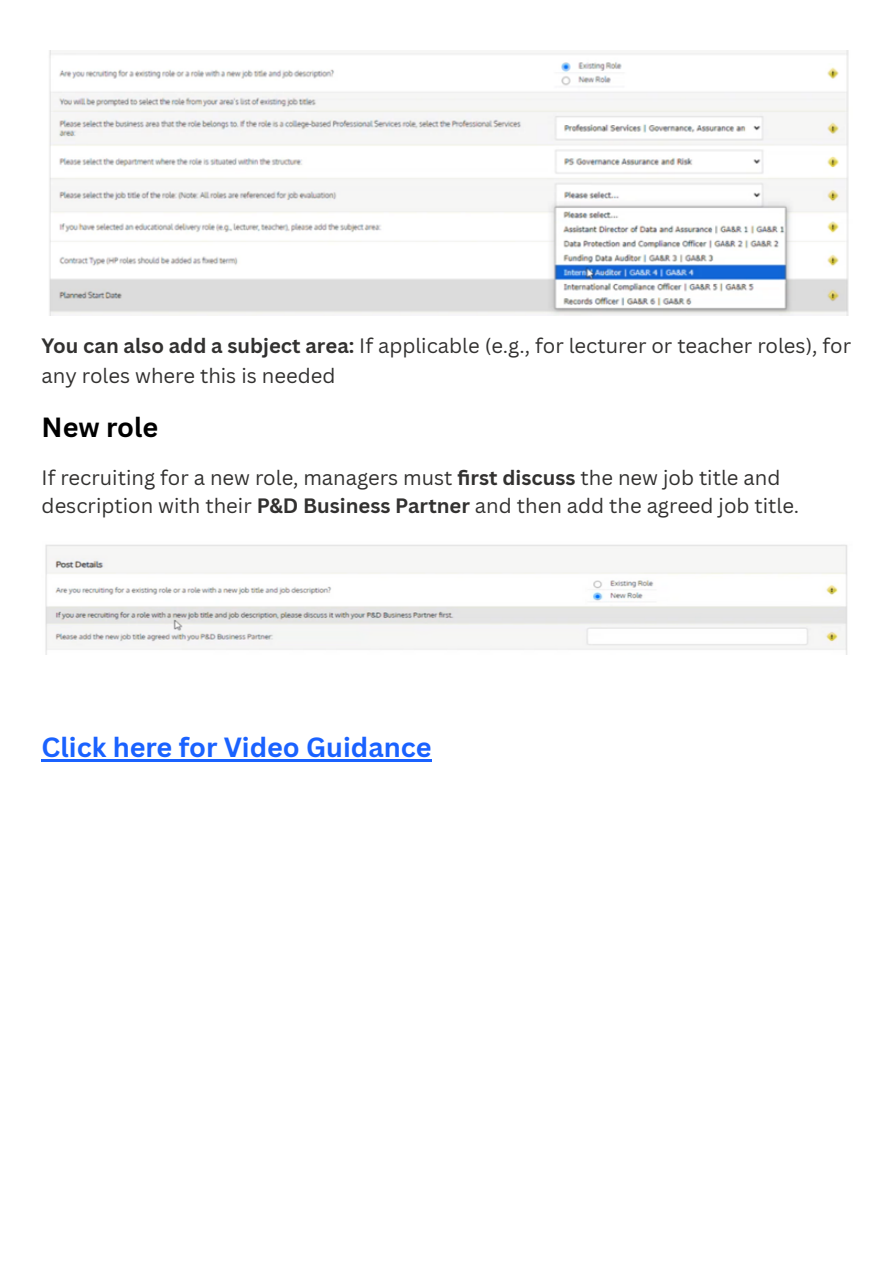
<style>
.page{position:relative;width:894px;height:1263px;background:#fff}
.page>*{position:absolute;margin:0;border:0;box-sizing:border-box;transform-origin:0 0}
.t1{font:700 27px "Canva Sans";color:#1a62ff}
.t2{font:700 27px "Canva Sans";color:#000}
.t3{font:20.25px/29.2px "Canva Sans";color:#323130}
.s1{font-weight:700}
</style>
<div class="page">
<hr style="left:42px;top:759px;width:389px;height:3px;background:#1a62ff">
<img style="left:49px;top:51px;width:800px;height:264px">
<img style="left:45px;top:544px;width:803px;height:111px">
<h2 class="t3" style="left:42px;top:331px;width:810px"><span class="s1">You can also add a subject area:</span> If applicable (e.g., for lecturer or teacher roles), for any roles where this is needed</h2>
<p class="t2" style="left:42px;top:408px;width:118px">New role</p>
<p class="t3" style="left:42px;top:463px;width:758px;line-height:28.2px">If recruiting for a new role, managers must <span class="s1">fi rst discuss</span> the new job title and description with their <span class="s1">P&amp;D Business Partner</span> and then add the agreed job title.</p>
<h1 class="t1" style="left:42px;top:728px;width:391px">Click here for Video Guidance</h1>
</div>
